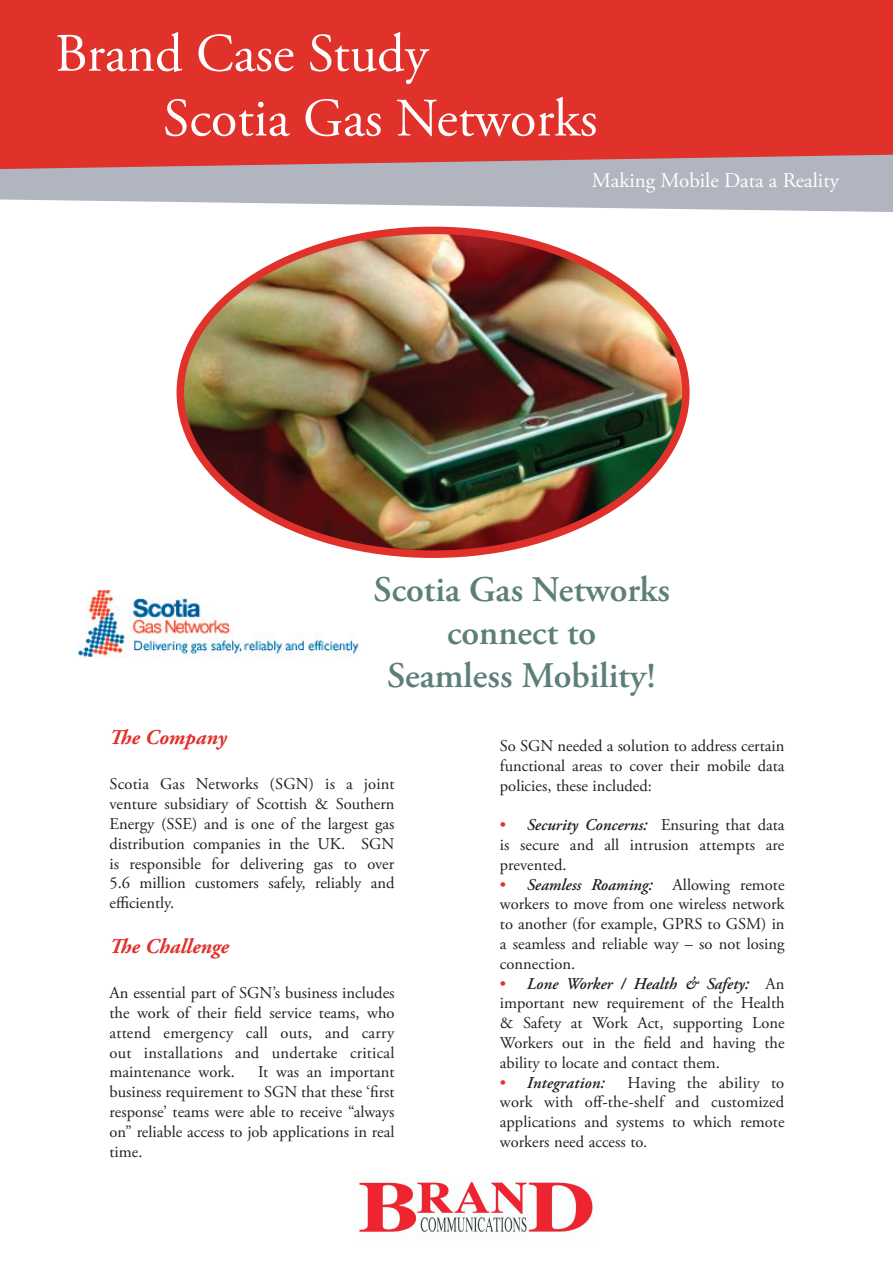
<style>
.page{position:relative;width:893px;height:1263px;background:#fff}
.page>*{position:absolute;margin:0;border:0;box-sizing:border-box;transform-origin:0 0}
.t1{font:54px/64.8px "Adobe Garamond Pro";color:#fff}
.t2{font:600 36px/43.2px "Adobe Garamond Pro";color:#5c8079;text-align:center}
.t3{font:21px "Adobe Garamond Pro";color:#fff}
.t4{font:italic 700 21px "Adobe Garamond Pro";color:#e1312b}
.t5{font:16.5px/19.8px "Adobe Garamond Pro";color:#231f20;text-align:justify}
.t6{font:italic 600 16.5px "Adobe Garamond Pro";letter-spacing:.01em;color:#231f20}
.s1{color:#e1312b}
.s2{font-weight:600;font-style:italic}
.s3{font-weight:400;font-style:normal;color:#e1312b}
</style>
<div class="page">
<div style="left:0;top:0;width:893px;height:154px;background:#e1312b"></div>
<svg style="left:0;top:154px;width:893px;height:58px;fill:#b0b5bf"></svg>
<img style="left:180px;top:230px;width:506px;height:324px">
<img style="left:78px;top:590px;width:281px;height:67px">
<img style="left:359px;top:1181px;width:234px;height:51px">
<h1 class="t1" style="left:163px;top:23px;width:436px;text-indent:-108px">Brand Case Study<br>Scotia Gas Networks</h1>
<p class="t3" style="left:592px;top:168px;width:249px">Making Mobile Data a Reality</p>
<h2 class="t2" style="left:374px;top:568px;width:298px">Scotia Gas Networks connect to<br>Seamless Mobility!</h2>
<p class="t4" style="left:109px;top:725px;width:119px">The Company</p>
<p class="t5" style="left:109px;top:775px;width:287px">Scotia Gas Networks (SGN) is a joint venture subsidiary of Scottish &amp; Southern Energy (SSE) and is one of the largest gas distribution companies in the UK. SGN is responsible for delivering gas to over 5.6 million customers safely, reliably and efficiently.</p>
<p class="t4" style="left:109px;top:934px;width:121px">The Challenge</p>
<p class="t5" style="left:109px;top:983px;width:287px">An essential part of SGN’s business includes the work of their field service teams, who attend emergency call outs, and carry out installations and undertake critical maintenance work.</p>
<p class="t5" style="left:109px;top:1063px;width:287px;text-indent:149px">It was an important business requirement to SGN that these ‘first response’ teams were able to receive “always on” reliable access to job applications in real time.</p>
<p class="t5" style="left:500px;top:736px;width:286px">So SGN needed a solution to address certain functional areas to cover their mobile data policies, these included:</p>
<p class="t5" style="left:500px;top:816px;width:286px"><span class="s1">•</span> <span class="s2">Security Concerns:</span> Ensuring that data is secure and all intrusion attempts are prevented.</p>
<p class="t5" style="left:500px;top:875px;width:286px"><span class="s1">•</span> <span class="s2">Seamless Roaming:</span> Allowing remote workers to move from one wireless network to another (for example, GPRS to GSM) in a seamless and reliable way – so not losing connection.</p>
<p class="t5" style="left:500px;top:974px;width:286px"><span class="s1">•</span> <span class="s2">Lone Worker / Health &amp; Safety:</span> An important new requirement of the Health &amp; Safety at Work Act, supporting Lone Workers out in the field and having the ability to locate and contact them.</p>
<p class="t6" style="left:500px;top:1073px;width:106px"><span class="s3">•</span> Integration:</p>
<p class="t5" style="left:500px;top:1073px;width:286px;text-indent:127px">Having the ability to work with off-the-shelf and customized applications and systems to which remote workers need access to.</p>
</div>
